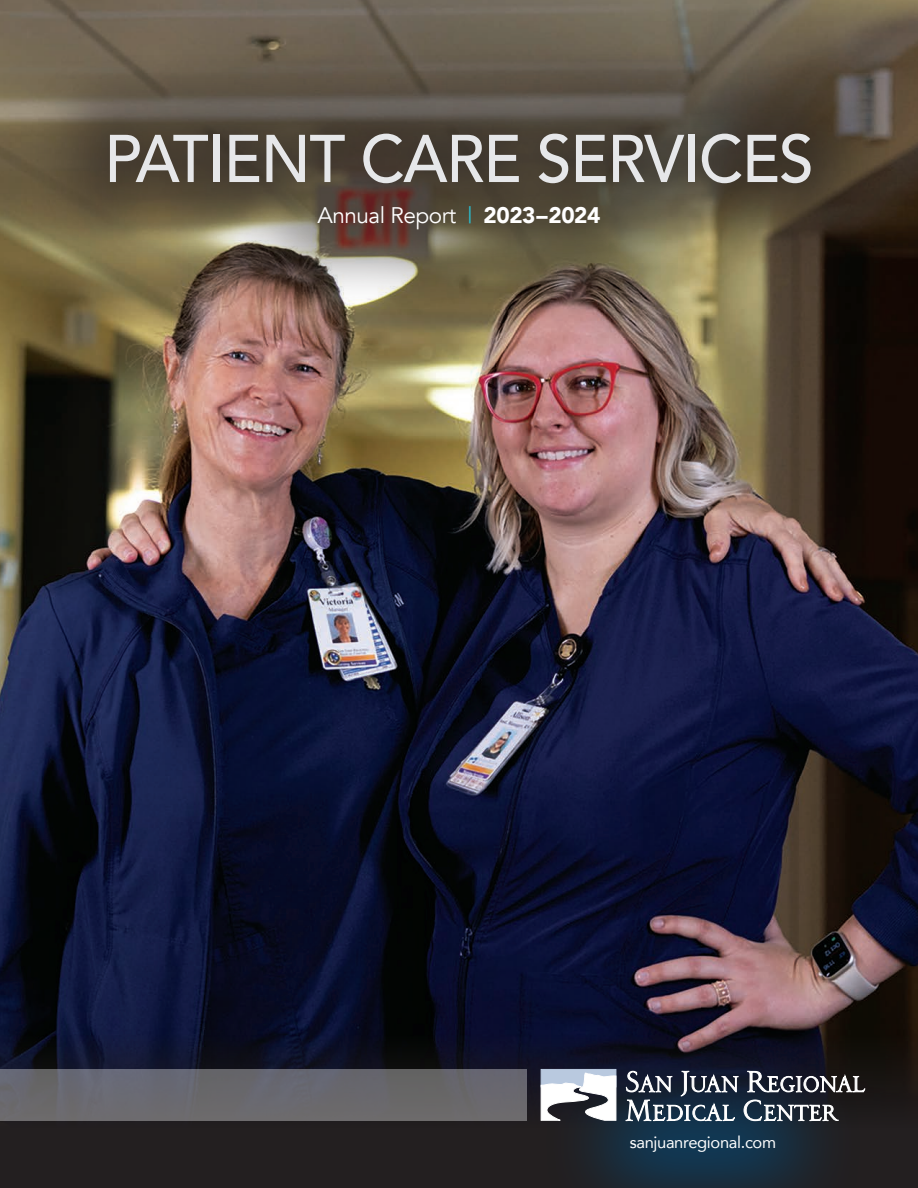
<style>
.page{position:relative;width:918px;height:1188px;background:#fff}
.page>*{position:absolute;margin:0;border:0;box-sizing:border-box;transform-origin:0 0}
.t1{font:500 66.75px "Avenir";letter-spacing:-.02em;color:#e6e7e9;scale:.94 1}
.t2{font:22.5px "Avenir";letter-spacing:-.02em;color:#fff}
.t3{font:16.5px "Avenir";letter-spacing:-.02em;color:#fff}
.s1{color:#2abfd1}
.s2{font-weight:900}
</style>
<div class="page">
<img style="left:0;top:0;width:918px;height:1034px">
<svg style="left:0;top:1034px;width:918px;height:154px;background:#1b1920"></svg>
<div style="left:541px;top:1044px;width:324px;height:144px;background:#005187;opacity:.75"></div>
<div style="left:0;top:1069px;width:527px;height:52px;background:#69686d"></div>
<div style="left:541px;top:1069px;width:75px;height:18px;background:#b9c9df"></div>
<svg style="left:747px;top:1071px;width:118px;height:21px"></svg>
<svg style="left:626px;top:1071px;width:112px;height:50px"></svg>
<svg style="left:744px;top:1100px;width:95px;height:21px"></svg>
<svg style="left:541px;top:1073px;width:75px;height:48px"></svg>
<div style="left:26px;top:50px;width:867px;height:262px;background:#231f20;opacity:.45"></div>
<h1 class="t1" style="left:104px;top:101px;width:756px">PATIENT CARE SERVICES</h1>
<p class="t2" style="left:317px;top:202px;width:285px">Annual Report <span class="s1">|</span> <span class="s2">2023–2024</span></p>
<p class="t3" style="left:630px;top:1129px;width:148px">sanjuanregional.com</p>
</div>
